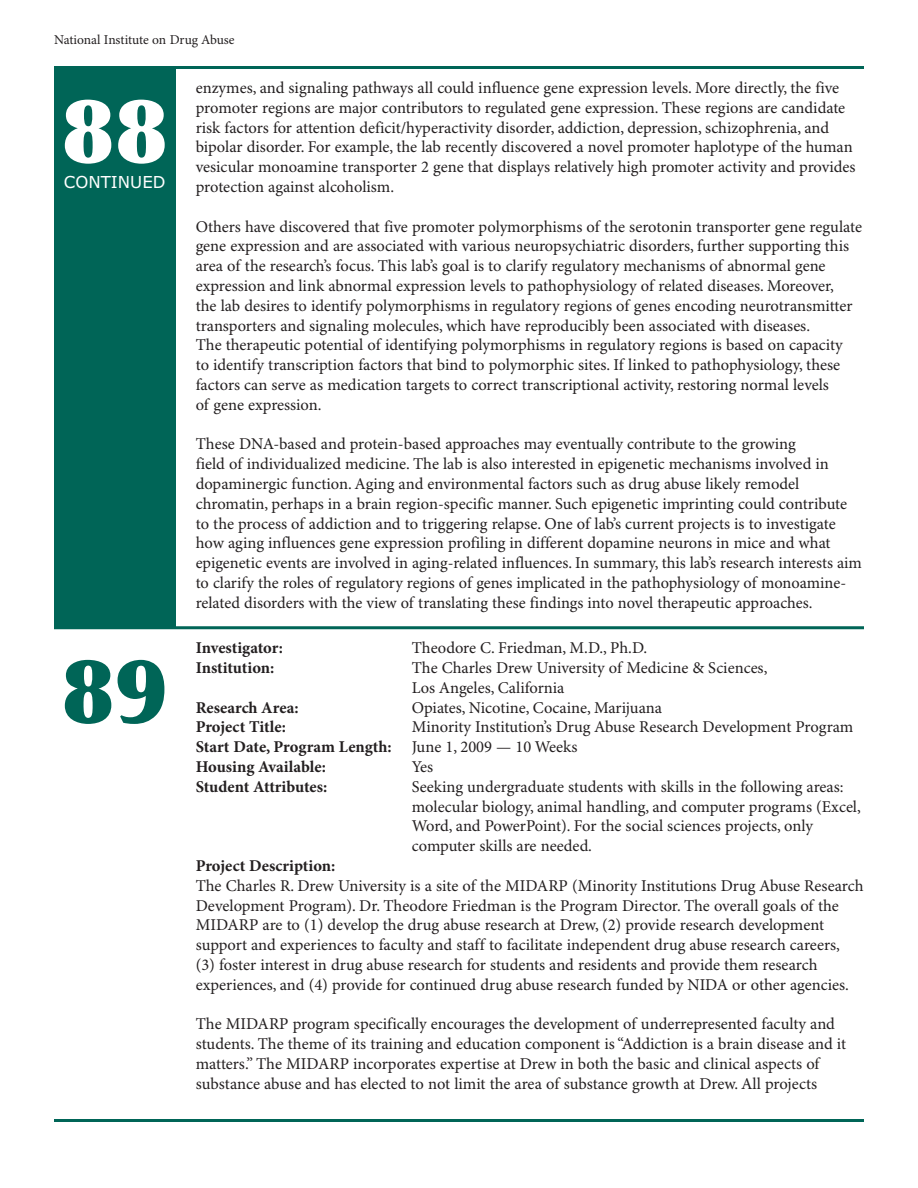
<style>
.page{position:relative;width:918px;height:1188px;background:#fff}
.page>*{position:absolute;margin:0;border:0;box-sizing:border-box;transform-origin:0 0}
.t1{font:900 90px "Optima";color:#006557}
.t2{font:900 90px "Optima";color:#fff}
.t3{font:16.5px/19.8px "Minion Pro";color:#231f20}
.t4{font:700 16.5px "Minion Pro";letter-spacing:-.005em;color:#231f20}
.t5{font:16.5px "Verdana";color:#fff}
.t6{font:13.5px "Minion Pro";letter-spacing:-.005em;color:#231f20}
.s1{font-weight:700}
</style>
<div class="page">
<hr style="left:54px;top:626px;width:810px;height:3px;background:#006557">
<hr style="left:54px;top:66px;width:810px;height:3px;background:#006557">
<hr style="left:54px;top:1119px;width:810px;height:3px;background:#006557">
<div style="left:54px;top:68px;width:122px;height:560px;background:#006557"></div>
<p class="t6" style="left:54px;top:34px;width:182px">National Institute on Drug Abuse</p>
<p class="t3" style="left:196px;top:79px;width:661px">enzymes, and signaling pathways all could influence gene expression levels. More directly, the five promoter regions are major contributors to regulated gene expression. These regions are candidate risk factors for attention deficit/hyperactivity disorder, addiction, depression, schizophrenia, and bipolar disorder. For example, the lab recently discovered a novel promoter haplotype of the human vesicular monoamine transporter 2 gene that displays relatively high promoter activity and provides protection against alcoholism.</p>
<p class="t3" style="left:196px;top:218px;width:668px">Others have discovered that five promoter polymorphisms of the serotonin transporter gene regulate gene expression and are associated with various neuropsychiatric disorders, further supporting this area of the research’s focus. This lab’s goal is to clarify regulatory mechanisms of abnormal gene expression and link abnormal expression levels to pathophysiology of related diseases. Moreover,<br>the lab desires to identify polymorphisms in regulatory regions of genes encoding neurotransmitter transporters and signaling molecules, which have reproducibly been associated with diseases.<br>The therapeutic potential of identifying polymorphisms in regulatory regions is based on capacity<br>to identify transcription factors that bind to polymorphic sites. If linked to pathophysiology, these factors can serve as medication targets to correct transcriptional activity, restoring normal levels<br>of gene expression.</p>
<p class="t3" style="left:196px;top:436px;width:668px">These DNA-based and protein-based approaches may eventually contribute to the growing<br>field of individualized medicine. The lab is also interested in epigenetic mechanisms involved in dopaminergic function. Aging and environmental factors such as drug abuse likely remodel chromatin, perhaps in a brain region-specific manner. Such epigenetic imprinting could contribute to the process of addiction and to triggering relapse. One of lab’s current projects is to investigate how aging influences gene expression profiling in different dopamine neurons in mice and what epigenetic events are involved in aging-related influences. In summary, this lab’s research interests aim to clarify the roles of regulatory regions of genes implicated in the pathophysiology of monoamine&shy;related disorders with the view of translating these findings into novel therapeutic approaches.</p>
<p class="t4" style="left:196px;top:642px;width:89px">Investigator:</p>
<p class="t3" style="left:412px;top:640px;width:237px">Theodore C. Friedman, M.D., Ph.D.</p>
<p class="t4" style="left:196px;top:661px;width:80px">Institution:</p>
<p class="t3" style="left:412px;top:659px;width:357px">The Charles Drew University of Medicine &amp; Sciences,<br>Los Angeles, California</p>
<p class="t4" style="left:196px;top:701px;width:104px">Research Area:</p>
<p class="t3" style="left:412px;top:699px;width:252px">Opiates, Nicotine, Cocaine, Marijuana</p>
<p class="t4" style="left:196px;top:721px;width:92px">Project Title:</p>
<h1 class="t2" style="left:61px;top:94px;width:108px">88</h1>
<p class="t5" style="left:64px;top:173px;width:103px">CONTINUED</p>
<h1 class="t1" style="left:61px;top:655px;width:108px">89</h1>
<p class="t3" style="left:196px;top:719px;width:659px;text-indent:216px">Minority Institution’s Drug Abuse Research Development Program<br><span class="s1">Start Date, Program Length:</span> June 1, 2009 — 10 Weeks<br><span class="s1">Housing Available:</span></p>
<p class="t3" style="left:412px;top:758px;width:23px">Yes</p>
<p class="t4" style="left:196px;top:780px;width:133px">Student Attributes:</p>
<p class="t3" style="left:412px;top:778px;width:451px">Seeking undergraduate students with skills in the following areas: molecular biology, animal handling, and computer programs (Excel, Word, and PowerPoint). For the social sciences projects, only computer skills are needed.</p>
<p class="t4" style="left:196px;top:859px;width:141px">Project Description:</p>
<p class="t3" style="left:196px;top:877px;width:669px">The Charles R. Drew University is a site of the MIDARP (Minority Institutions Drug Abuse Research Development Program). Dr. Theodore Friedman is the Program Director. The overall goals of the MIDARP are to (1) develop the drug abuse research at Drew, (2) provide research development support and experiences to faculty and staff to facilitate independent drug abuse research careers,<br>(3) foster interest in drug abuse research for students and residents and provide them research experiences, and (4) provide for continued drug abuse research funded by NIDA or other agencies.</p>
<p class="t3" style="left:196px;top:1016px;width:652px">The MIDARP program specifically encourages the development of underrepresented faculty and students. The theme of its training and education component is “Addiction is a brain disease and it matters.” The MIDARP incorporates expertise at Drew in both the basic and clinical aspects of substance abuse and has elected to not limit the area of substance growth at Drew. All projects</p>
</div>
